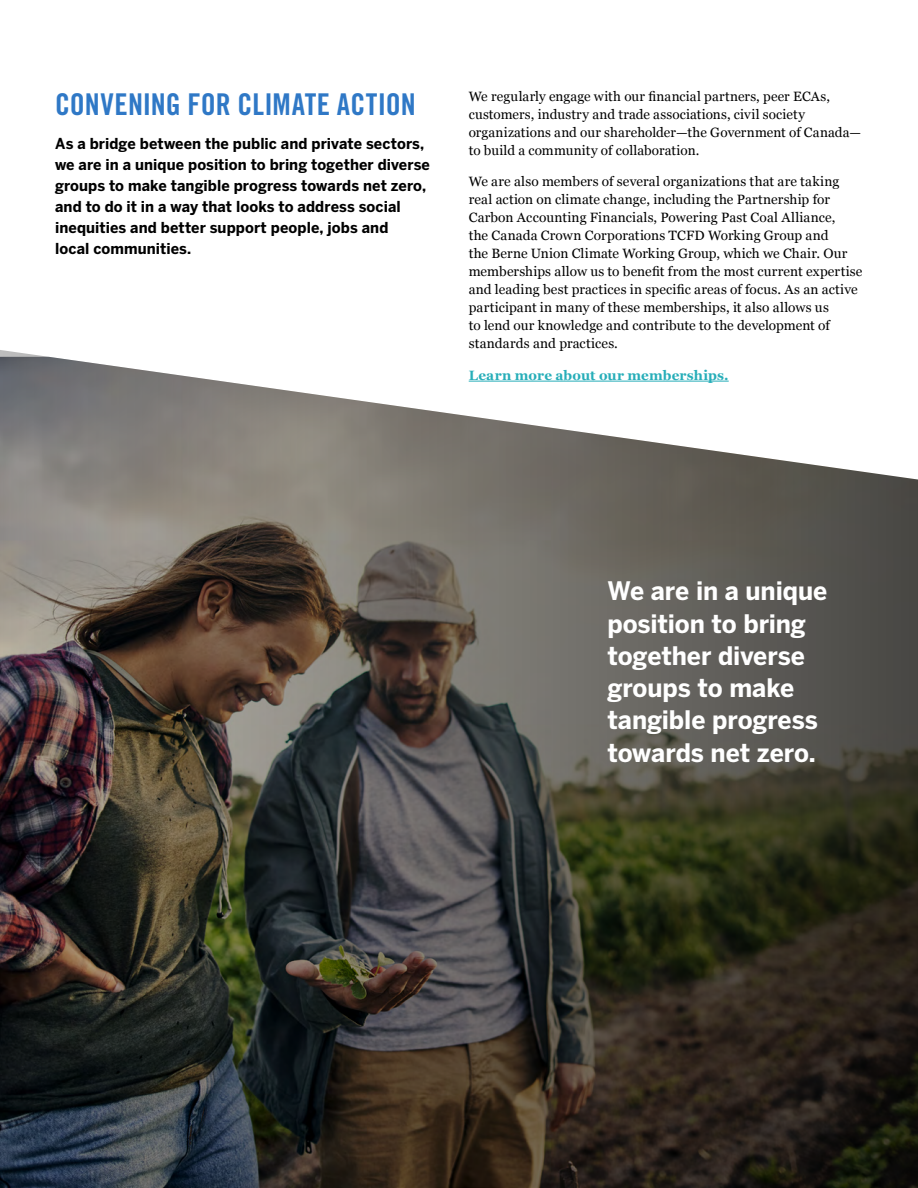
<style>
.page{position:relative;width:918px;height:1188px;background:#fff}
.page>*{position:absolute;margin:0;border:0;box-sizing:border-box;transform-origin:0 0}
.H1_Blue_CD{font:30px "Trade Gothic Bold Cond Twenty";color:#2f78c6}
.H2_2{font:700 25.35px/32.2px "Benton Sans";letter-spacing:-.005em;color:#fff}
.H2_2-2{font:700 15px/21px "Benton Sans";letter-spacing:.005em;color:#000}
.Georgia_-_Bodycopy{font:13.5px/18px "Georgia";letter-spacing:.01em;color:#000}
.Georgia_-_Bodycopy-2{font:700 13.5px "Georgia";letter-spacing:.01em;color:#27aeb9}
</style>
<div class="page">
<img style="left:0;top:350px;width:918px;height:838px">
<hr style="left:469px;top:381px;width:260px;height:1px;background:#27aeb9">
<p class="H1_Blue_CD" style="left:55px;top:86px;width:362px">CONVENING FOR CLIMATE ACTION</p>
<p class="H2_2-2" style="left:55px;top:132px;width:376px">As a bridge between the public and private sectors, we are in a unique position to bring together diverse groups to make tangible progress towards net zero, and to do it in a way that looks to address social inequities and better support people, jobs and<br>local communities.</p>
<p class="Georgia_-_Bodycopy" style="left:469px;top:87px;width:394px">We regularly engage with our financial partners, peer ECAs, customers, industry and trade associations, civil society organizations and our shareholder—the Government of Canada— to build a community of collaboration.</p>
<p class="Georgia_-_Bodycopy" style="left:469px;top:172px;width:395px">We are also members of several organizations that are taking real action on climate change, including the Partnership for Carbon Accounting Financials, Powering Past Coal Alliance,<br>the Canada Crown Corporations TCFD Working Group and<br>the Berne Union Climate Working Group, which we Chair. Our memberships allow us to benefit from the most current expertise and leading best practices in specific areas of focus. As an active participant in many of these memberships, it also allows us<br>to lend our knowledge and contribute to the development of standards and practices.</p>
<p class="Georgia_-_Bodycopy-2" style="left:469px;top:365px;width:262px">Learn more about our memberships.</p>
<p class="H2_2" style="left:608px;top:575px;width:221px">We are in a unique position to bring together diverse groups to make tangible progress towards net zero.</p>
</div>
